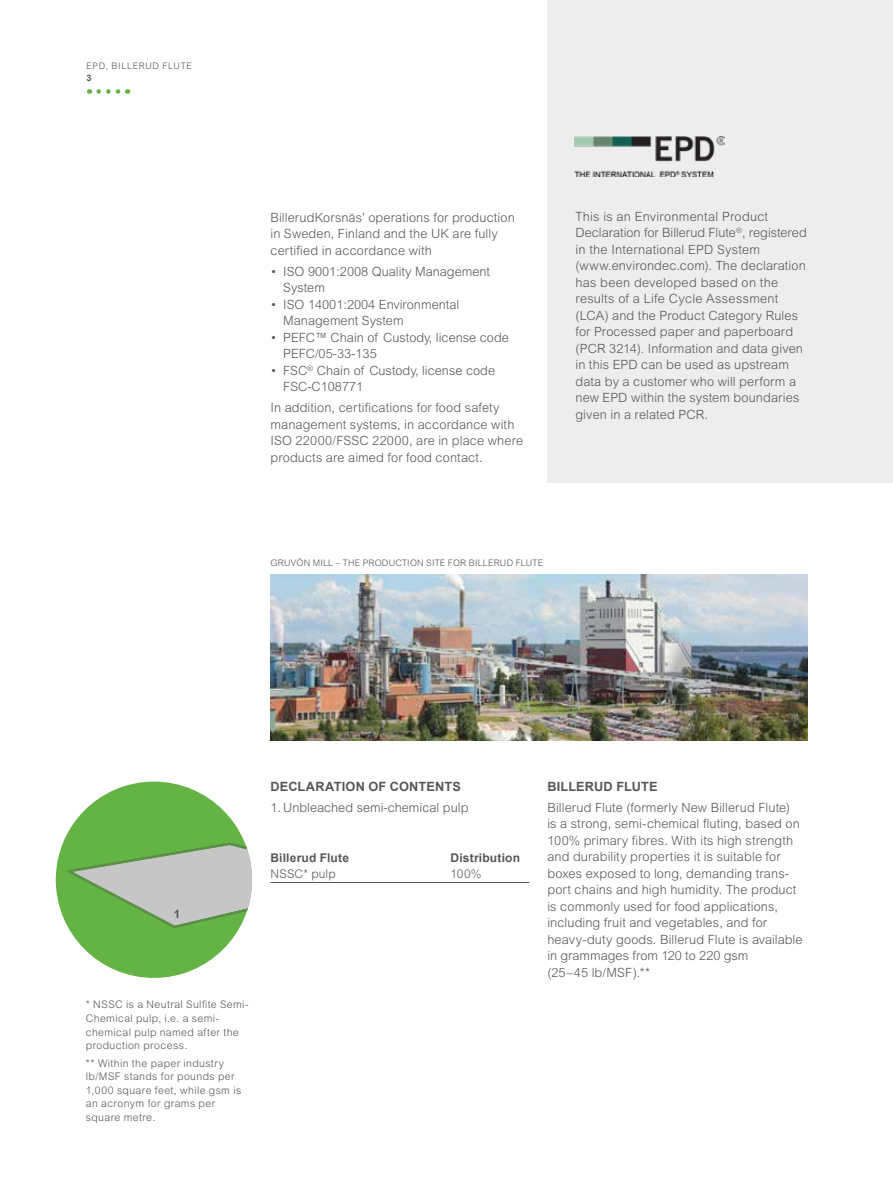
<style>
.page{position:relative;width:893px;height:1191px;background:#fff}
.page>*{position:absolute;margin:0;border:0;box-sizing:border-box;transform-origin:0 0}
.t1{font:300 12.75px/16.5px "Arial MT Std";letter-spacing:.01em;color:#575756}
.t2{font:700 12.75px "Arial";letter-spacing:.01em;color:#575756}
.t3{font:700 12px "Arial";letter-spacing:.015em;color:#575756}
.t4{font:300 12px "Arial MT Std";letter-spacing:.015em;color:#575756}
.t5{font:700 11.55px "Arial";color:#575756}
.t6{font:300 10.5px/13.5px "Arial MT Std";letter-spacing:.035em;color:#575756}
.t7{font:300 9px "Arial MT Std";letter-spacing:.03em;color:#575756}
.t8{font:300 9px "Arial MT Std";letter-spacing:.07em;color:#575756}
.t9{font:700 9px "Arial";color:#575756}
</style>
<div class="page">
<div style="left:56px;top:781px;width:196px;height:197px;background:#64b445;border-radius:50%"></div>
<svg style="left:66px;top:841px;width:186px;height:88px"></svg>
<div style="left:547px;top:0;width:346px;height:483px;background:#ededed"></div>
<svg style="left:99px;top:89px;width:29px;height:5px"></svg>
<hr style="left:270px;top:882px;width:259px;height:1px;background:#575756">
<img style="left:270px;top:574px;width:537px;height:167px">
<img style="left:574px;top:137px;width:150px;height:40px">
<p class="t8" style="left:87px;top:61px;width:107px">EPD, BILLERUD FLUTE</p>
<p class="t9" style="left:87px;top:72px;width:7px">3</p>
<p class="t1" style="left:270px;top:209px;width:246px">BillerudKorsnäs’ operations for production in Sweden, Finland and the UK are fully certified in accordance with</p>
<p class="t1" style="left:283px;top:263px;width:208px;text-indent:-13px">• ISO 9001:2008 Quality Management<br>System</p>
<p class="t1" style="left:283px;top:296px;width:178px;text-indent:-13px">• ISO 14001:2004 Environmental<br>Management System</p>
<p class="t1" style="left:283px;top:329px;width:227px;text-indent:-13px">• PEFC™ Chain of Custody, license code<br>PEFC/05-33-135</p>
<p class="t1" style="left:283px;top:362px;width:213px;text-indent:-13px">• FSC<sup>®</sup> Chain of Custody, license code<br>FSC-C108771</p>
<p class="t1" style="left:270px;top:399px;width:254px">In addition, certifications for food safety management systems, in accordance with ISO 22000/FSSC 22000, are in place where products are aimed for food contact.</p>
<p class="t1" style="left:575px;top:208px;width:233px">This is an Environmental Product Declaration for Billerud Flute<sup>®</sup>, registered in the International EPD System (www.environdec.com). The declaration has been developed based on the results of a Life Cycle Assessment (LCA) and the Product Category Rules for Processed paper and paperboard (PCR 3214). Information and data given in this EPD can be used as upstream data by a customer who will perform a new EPD within the system boundaries given in a related PCR.</p>
<p class="t7" style="left:270px;top:557px;width:274px">GRUVÖN MILL – THE PRODUCTION SITE FOR BILLERUD FLUTE</p>
<p class="t5" style="left:174px;top:906px;width:8px">1</p>
<p class="t2" style="left:270px;top:778px;width:192px">DECLARATION OF CONTENTS</p>
<p class="t1" style="left:270px;top:799px;width:199px">1. Unbleached semi-chemical pulp</p>
<p class="t3" style="left:270px;top:849px;width:80px">Billerud Flute</p>
<p class="t3" style="left:450px;top:849px;width:71px">Distribution</p>
<p class="t4" style="left:270px;top:867px;width:67px">NSSC* pulp</p>
<p class="t4" style="left:450px;top:867px;width:32px">100%</p>
<p class="t6" style="left:86px;top:998px;width:164px">* NSSC is a Neutral Sulfite Semi-<br>Chemical pulp, i.e. a semi&shy;chemical pulp named after the production process.</p>
<p class="t6" style="left:86px;top:1056px;width:157px">** Within the paper industry lb/MSF stands for pounds per<br>1,000 square feet, while gsm is an acronym for grams per square metre.</p>
<p class="t2" style="left:547px;top:778px;width:112px">BILLERUD FLUTE</p>
<p class="t1" style="left:547px;top:799px;width:257px">Billerud Flute (formerly New Billerud Flute) is a strong, semi-chemical fluting, based on 100% primary fibres. With its high strength and durability properties it is suitable for boxes exposed to long, demanding trans&shy;port chains and high humidity. The product is commonly used for food applications, including fruit and vegetables, and for heavy-duty goods. Billerud Flute is available in grammages from 120 to 220 gsm<br>(25–45 lb/MSF).**</p>
</div>
